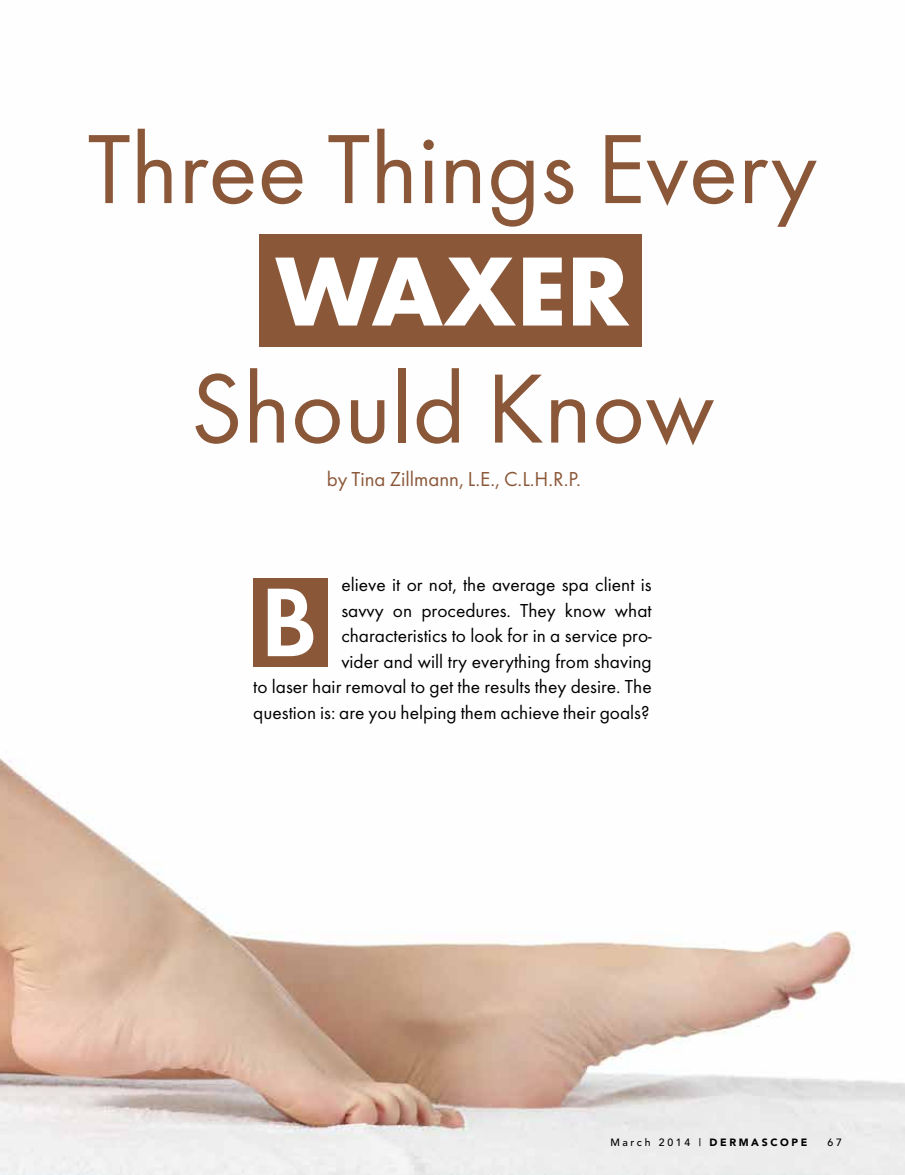
<style>
.page{position:relative;width:905px;height:1175px;background:#fff}
.page>*{position:absolute;margin:0;border:0;box-sizing:border-box;transform-origin:0 0}
.t1{font:102px "Futura";color:#8a5738}
.t2{font:102px "Futura Bld";color:#fff}
.t3{font:21px "Futura";color:#8a5738}
.t4{font:19.5px/25.5px "Futura";color:#000;text-align:right}
.t5{font:500 10.5px "Avenir";letter-spacing:.25em;color:#000}
.s1{font-weight:900}
</style>
<div class="page">
<img style="left:0;top:346px;width:904px;height:828px">
<div style="left:259px;top:234px;width:383px;height:112px;background:#8a5738"></div>
<div style="left:253px;top:578px;width:75px;height:89px;background:#8a5738"></div>
<svg style="left:268px;top:588px;width:45px;height:68px"></svg>
<h1 class="t1" style="left:87px;top:101px;width:731px">Three Things Every</h1>
<h1 class="t2" style="left:275px;top:223px;width:334px">WAXER</h1>
<h1 class="t1" style="left:190px;top:340px;width:526px">Should Know</h1>
<p class="t3" style="left:327px;top:465px;width:255px">by Tina Zillmann, L.E., C.L.H.R.P.</p>
<p class="t4" style="left:253px;top:573px;width:400px">elieve it or not, the average spa client is<br>savvy on procedures. They know what characteristics to look for in a service pro-<br>vider and will try everything from shaving<br>to laser hair removal to get the results they desire. The question is: are you helping them achieve their goals?</p>
<p class="t5" style="left:610px;top:1136px;width:198px">March 2014 | <span class="s1">DERMASCOPE</span></p>
<p class="t5" style="left:827px;top:1136px;width:16px">67</p>
</div>
